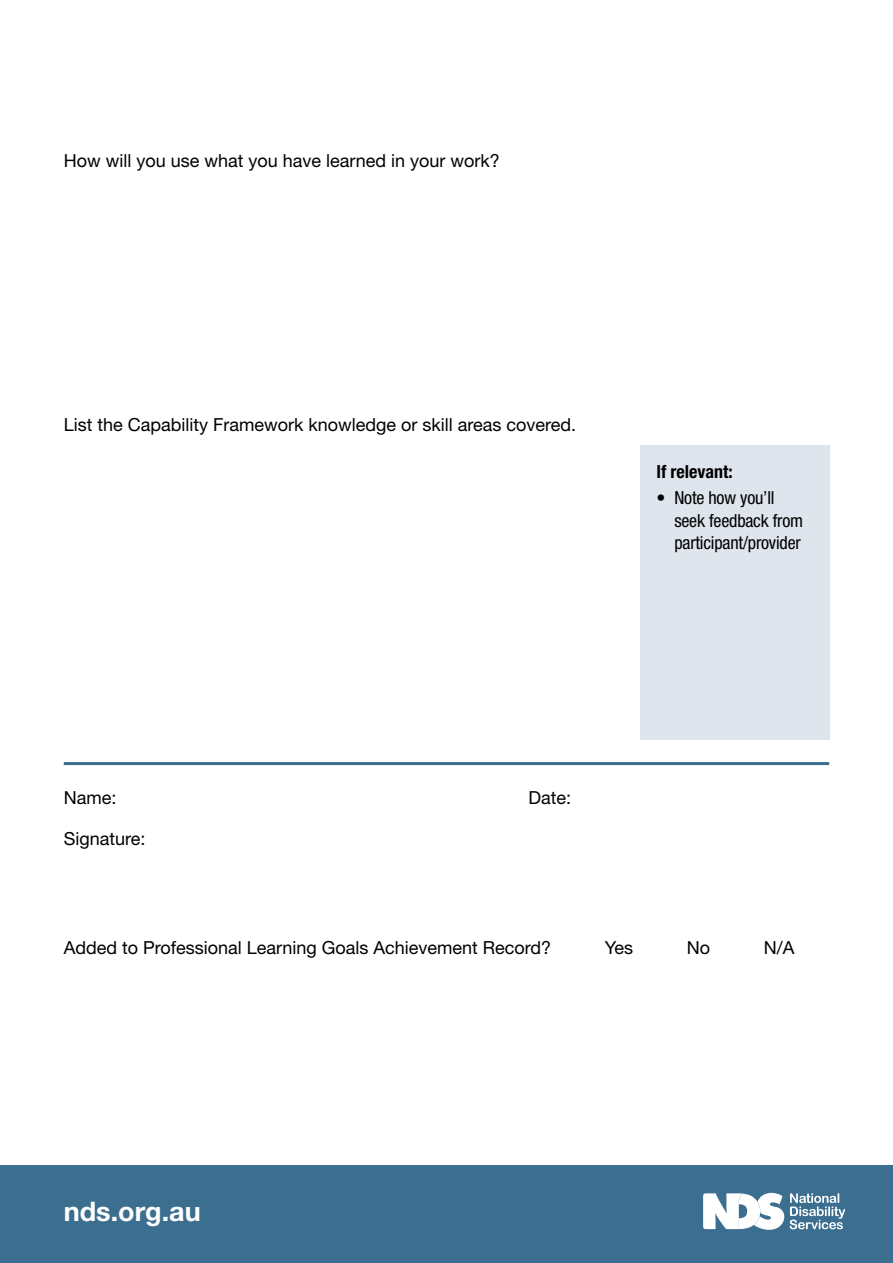
<style>
.page{position:relative;width:893px;height:1263px;background:#fff}
.page>*{position:absolute;margin:0;border:0;box-sizing:border-box;transform-origin:0 0}
.t1{font:700 27px "Helvetica Neue";color:#fff}
.t2{font:18px "Helvetica Neue";color:#000}
.t3{font:condensed 18px/22.5px "Helvetica Neue";letter-spacing:-.01em;color:#000}
.t4{font:700 condensed 18px "Helvetica Neue";color:#000}
</style>
<div class="page">
<div style="left:0;top:1165px;width:893px;height:98px;background:#3b6e8f"></div>
<svg style="left:703px;top:1193px;width:81px;height:37px"></svg>
<svg style="left:790px;top:1193px;width:55px;height:36px"></svg>
<hr style="left:64px;top:762px;width:765px;height:3px;background:#3b6e8f">
<div style="left:640px;top:445px;width:189px;height:294px;background:#dfe5ed"></div>
<p class="t2" style="left:64px;top:150px;width:437px">How will you use what you have learned in your work?</p>
<p class="t2" style="left:64px;top:414px;width:514px">List the Capability Framework knowledge or skill areas covered.</p>
<p class="t4" style="left:656px;top:460px;width:78px">If relevant:</p>
<p class="t3" style="left:674px;top:487px;width:130px;text-indent:-18px">• Note how you’ll seek feedback from participant/provider</p>
<p class="t2" style="left:64px;top:787px;width:54px">Name:</p>
<p class="t2" style="left:528px;top:787px;width:44px">Date:</p>
<p class="t2" style="left:64px;top:828px;width:83px">Signature:</p>
<p class="t2" style="left:64px;top:937px;width:489px">Added to Professional Learning Goals Achievement Record?</p>
<p class="t2" style="left:605px;top:937px;width:30px">Yes</p>
<p class="t2" style="left:687px;top:937px;width:25px">No</p>
<p class="t2" style="left:764px;top:937px;width:32px">N/A</p>
<h1 class="t1" style="left:64px;top:1195px;width:139px">nds.org.au</h1>
</div>
